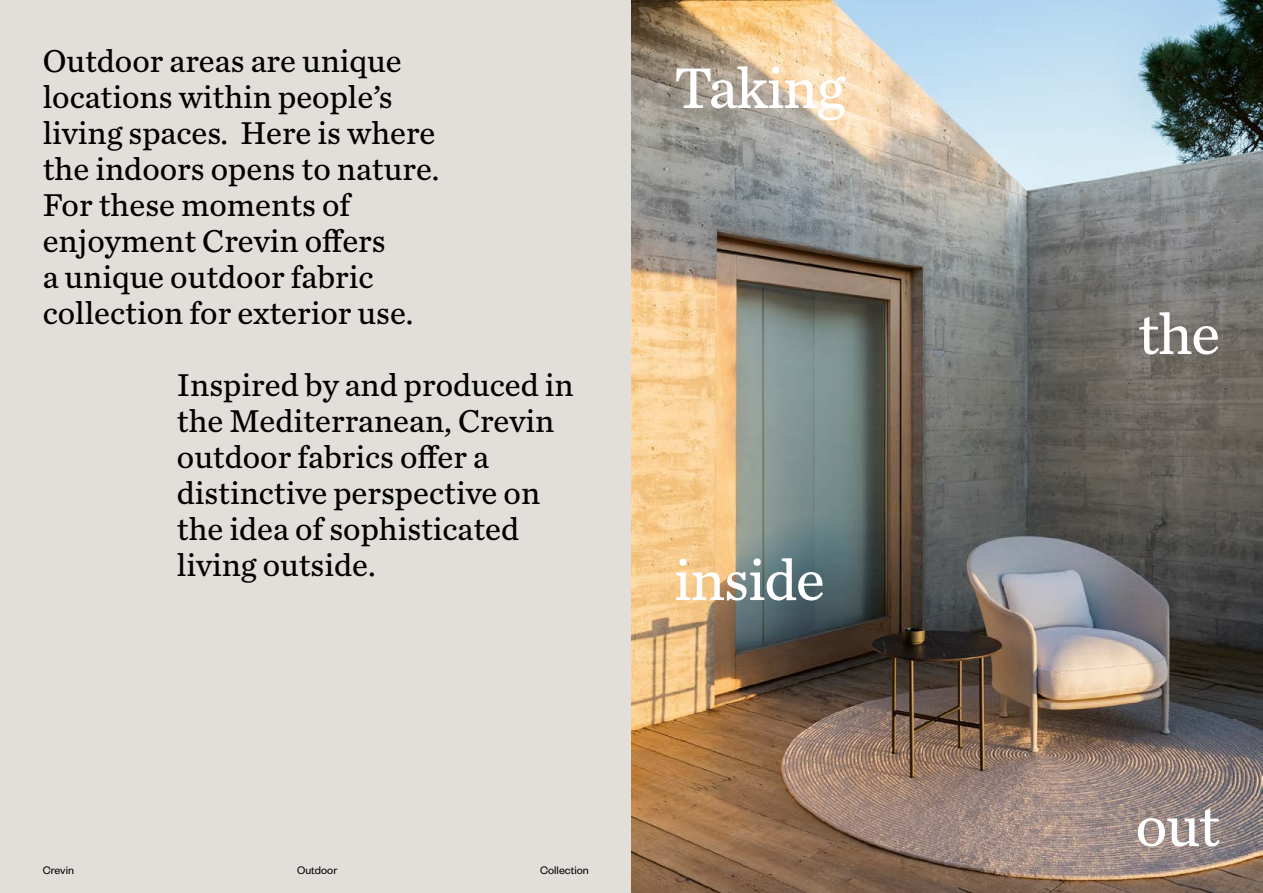
<style>
.page{position:relative;width:1263px;height:893px;background:#fff}
.page>*{position:absolute;margin:0;border:0;box-sizing:border-box;transform-origin:0 0}
.t1{font:60px "Chronicle Text G3";letter-spacing:-.02em;color:#fff}
.t2{font:33px/36px "Chronicle Text G3";color:#000}
.t3{font:12px "Founders Grotesk";color:#000}
</style>
<div class="page">
<div style="left:0;top:0;width:631px;height:893px;background:#e2dfda"></div>
<img style="left:631px;top:0;width:632px;height:893px">
<p class="t2" style="left:43px;top:41px;width:398px">Outdoor areas are unique locations within people’s living spaces. Here is where the indoors opens to nature.<br>For these moments of enjoyment Crevin offers<br>a unique outdoor fabric collection for exterior use.</p>
<p class="t2" style="left:177px;top:365px;width:398px">Inspired by and produced in the Mediterranean, Crevin outdoor fabrics offer a distinctive perspective on the idea of sophisticated living outside.</p>
<h1 class="t1" style="left:674px;top:43px;width:173px">Taking</h1>
<h1 class="t1" style="left:674px;top:535px;width:153px">inside</h1>
<p class="t3" style="left:43px;top:863px;width:33px">Crevin</p>
<p class="t3" style="left:297px;top:863px;width:42px">Outdoor</p>
<p class="t3" style="left:540px;top:863px;width:50px">Collection</p>
<h1 class="t1" style="left:1138px;top:289px;width:84px">the</h1>
<h1 class="t1" style="left:1135px;top:781px;width:86px">out</h1>
</div>
